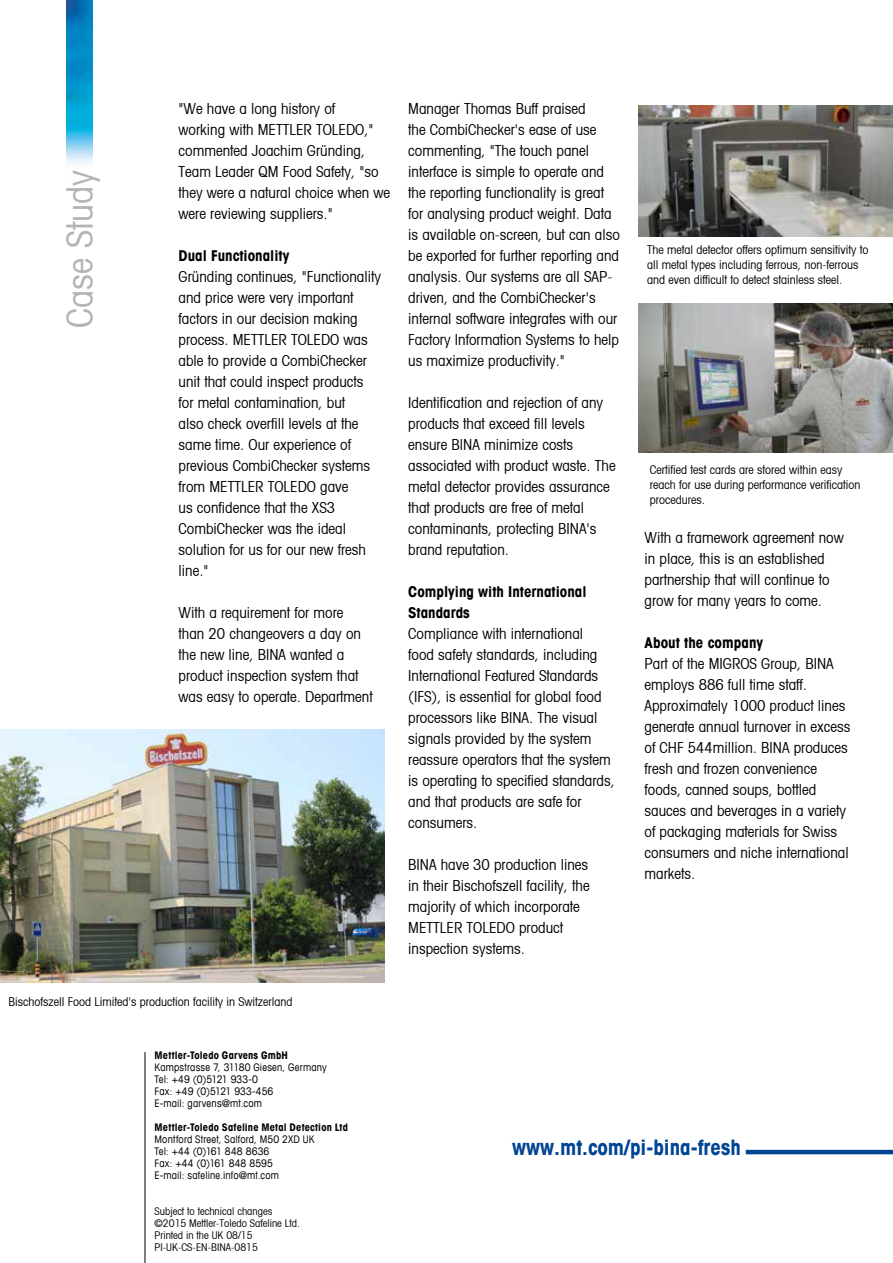
<style>
.page{position:relative;width:893px;height:1263px;background:#fff}
.page>*{position:absolute;margin:0;border:0;box-sizing:border-box;transform-origin:0 0}
.t1{font:condensed 36px "Avant Garde";color:#b1b3b4}
.t2{font:700 condensed 21px "Avant Garde";color:#004494}
.t3{font:condensed 15px/21px "Avant Garde";color:#000}
.t4{font:700 condensed 15px/21px "Avant Garde Com";color:#000}
.t5{font:condensed 12px/15px "Avant Garde";color:#000}
.t6{font:condensed 10.5px/12px "Avant Garde Com";letter-spacing:.015em;color:#000}
.t7{font:condensed 10.5px/12px "Avant Garde";color:#000}
.t8{font:700 condensed 10.5px "Avant Garde Com";letter-spacing:.015em;color:#000}
</style>
<div class="page">
<img style="left:67px;top:0;width:25px;height:164px">
<hr style="left:746px;top:1150px;width:147px;height:4px;background:#004494">
<hr style="left:145px;top:1052px;width:1px;height:211px;background:#000">
<img style="left:639px;top:106px;width:254px;height:130px">
<img style="left:0;top:729px;width:384px;height:253px">
<img style="left:639px;top:304px;width:254px;height:149px">
<h1 class="t1" style="left:58px;top:328px;width:159px;rotate:-90deg">Case Study</h1>
<p class="t3" style="left:179px;top:97px;width:213px">"We have a long history of<br>working with METTLER TOLEDO," commented Joachim Gründing,<br>Team Leader QM Food Safety, "so they were a natural choice when we were reviewing suppliers."</p>
<p class="t4" style="left:179px;top:244px;width:112px">Dual Functionality</p>
<p class="t3" style="left:179px;top:265px;width:204px">Gründing continues, "Functionality and price were very important factors in our decision making process. METTLER TOLEDO was able to provide a CombiChecker unit that could inspect products for metal contamination, but<br>also check overfill levels at the same time. Our experience of previous CombiChecker systems from METTLER TOLEDO gave<br>us confidence that the XS3<br>CombiChecker was the ideal solution for us for our new fresh line."</p>
<p class="t3" style="left:179px;top:601px;width:196px">With a requirement for more than 20 changeovers a day on the new line, BINA wanted a product inspection system that was easy to operate. Department</p>
<p class="t5" style="left:9px;top:994px;width:285px">Bischofszell Food Limited's production facility in Switzerland</p>
<p class="t8" style="left:155px;top:1049px;width:135px">Mettler-Toledo Garvens GmbH</p>
<p class="t6" style="left:155px;top:1061px;width:174px">Kampstrasse 7, 31180 Giesen, Germany<br>Tel: +49 (0)5121 933-0<br>Fax: +49 (0)5121 933-456<br>E-mail: garvens@mt.com</p>
<p class="t8" style="left:155px;top:1121px;width:195px">Mettler-Toledo Safeline Metal Detection Ltd</p>
<p class="t6" style="left:155px;top:1133px;width:162px">Montford Street, Salford, M50 2XD UK<br>Tel: +44 (0)161 848 8636<br>Fax: +44 (0)161 848 8595<br>E-mail: safeline.info@mt.com</p>
<p class="t7" style="left:155px;top:1205px;width:147px">Subject to technical changes ©2015 Mettler-Toledo Safeline Ltd.<br>Printed in the UK 08/15<br>PI-UK-CS-EN-BINA-0815</p>
<p class="t3" style="left:408px;top:97px;width:213px">Manager Thomas Buff praised<br>the CombiChecker's ease of use commenting, "The touch panel interface is simple to operate and the reporting functionality is great for analysing product weight. Data is available on-screen, but can also be exported for further reporting and analysis. Our systems are all SAP&shy;driven, and the CombiChecker's internal software integrates with our Factory Information Systems to help us maximize productivity."</p>
<p class="t3" style="left:408px;top:391px;width:209px">Identification and rejection of any products that exceed fill levels ensure BINA minimize costs associated with product waste. The metal detector provides assurance that products are free of metal contaminants, protecting BINA's brand reputation.</p>
<p class="t4" style="left:408px;top:580px;width:180px">Complying with International<br>Standards</p>
<p class="t3" style="left:408px;top:622px;width:208px">Compliance with international<br>food safety standards, including<br>International Featured Standards (IFS), is essential for global food processors like BINA. The visual signals provided by the system reassure operators that the system is operating to specified standards, and that products are safe for consumers.</p>
<p class="t3" style="left:408px;top:853px;width:183px">BINA have 30 production lines in their Bischofszell facility, the majority of which incorporate<br>METTLER TOLEDO product inspection systems.</p>
<p class="t5" style="left:647px;top:242px;width:223px">The metal detector offers optimum sensitivity to all metal types including ferrous, non-ferrous and even difficult to detect stainless steel.</p>
<p class="t5" style="left:650px;top:462px;width:212px">Certified test cards are stored within easy reach for use during performance verification procedures.</p>
<p class="t3" style="left:645px;top:527px;width:201px">With a framework agreement now in place, this is an established partnership that will continue to grow for many years to come.</p>
<p class="t4" style="left:645px;top:632px;width:120px">About the company</p>
<p class="t3" style="left:645px;top:653px;width:207px">Part of the MIGROS Group, BINA employs 886 full time staff.<br>Approximately 1000 product lines generate annual turnover in excess of CHF 544million. BINA produces fresh and frozen convenience foods, canned soups, bottled sauces and beverages in a variety of packaging materials for Swiss consumers and niche international markets.</p>
<h2 class="t2" style="left:512px;top:1134px;width:230px">www.mt.com/pi-bina-fresh</h2>
</div>
